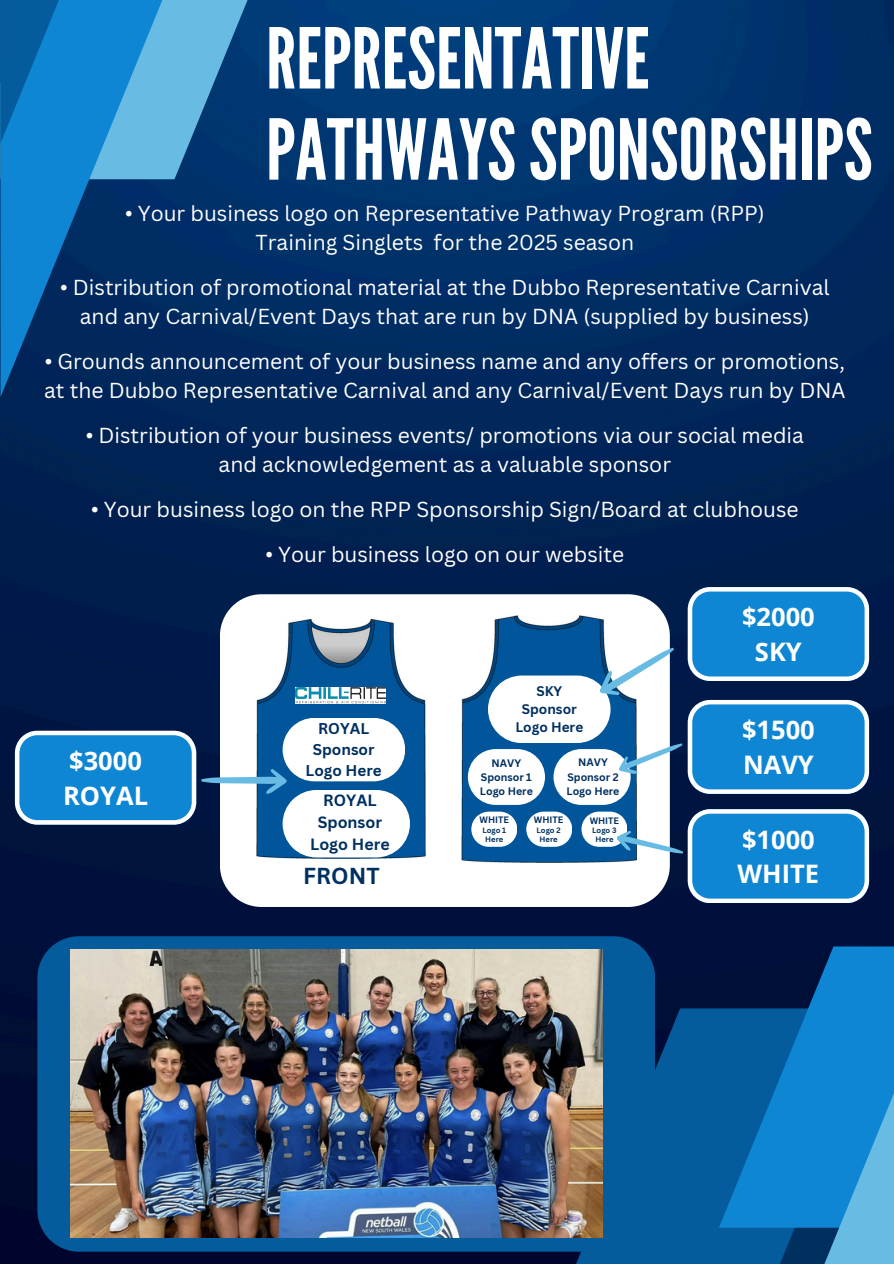
<style>
.page{position:relative;width:894px;height:1264px;background:#fff}
.page>*{position:absolute;margin:0;border:0;box-sizing:border-box;transform-origin:0 0}
.t1{font:83.55px/91.2px "League Gothic";color:#fff}
.t2{font:700 25.5px/34.8px "Open Sans";color:#fff}
.t3{font:700 22.5px "Canva Sans";color:#003060}
.t4{font:21px/29px "Canva Sans";color:#fff;text-align:center}
.t5{font:700 15.9px/21.9px "Canva Sans";color:#003060;text-align:center}
.t6{font:700 15.15px/20.9px "Canva Sans";color:#003060;text-align:center}
.t7{font:700 13.5px/18px "Canva Sans";color:#003060;text-align:center}
.t8{font:700 10.5px/14.1px "Canva Sans";color:#003060}
.t9{font:700 9px "Canva Sans";color:#003060}
.t10{font:700 7.5px "Canva Sans";color:#003060}
</style>
<div class="page">
<img style="left:0;top:0;width:893px;height:1263px">
<svg style="left:177px;top:0;width:117px;height:179px;fill:#003773"></svg>
<svg style="left:1px;top:0;width:176px;height:397px"></svg>
<svg style="left:1px;top:0;width:147px;height:143px"></svg>
<div style="left:565px;top:1008px;width:225px;height:255px;background:#055c9d"></div>
<svg style="left:718px;top:946px;width:175px;height:281px;fill:#0e86d4"></svg>
<svg style="left:790px;top:1065px;width:103px;height:198px"></svg>
<div style="left:37px;top:936px;width:617px;height:315px;background:#055c9d"></div>
<svg style="left:220px;top:594px;width:449px;height:313px"></svg>
<img style="left:461px;top:615px;width:175px;height:247px">
<img style="left:257px;top:619px;width:168px;height:239px">
<div style="left:488px;top:675px;width:122px;height:68px;background:#fff;border-radius:34px"></div>
<div style="left:467px;top:749px;width:77px;height:56px;background:#fff;border-radius:28px"></div>
<div style="left:553px;top:749px;width:77px;height:56px;background:#fff;border-radius:28px"></div>
<svg style="left:471px;top:811px;width:46px;height:35px"></svg>
<svg style="left:526px;top:811px;width:46px;height:35px"></svg>
<svg style="left:593px;top:587px;width:275px;height:207px"></svg>
<svg style="left:581px;top:809px;width:287px;height:94px"></svg>
<svg style="left:15px;top:718px;width:395px;height:139px"></svg>
<img style="left:70px;top:949px;width:532px;height:288px">
<img style="left:295px;top:687px;width:90px;height:16px">
<p class="t1" style="left:266px;top:15px;width:608px">REPRESENTATIVE<br>PATHWAYSSPONSORSHIPS</p>
<h1 class="t4" style="left:125px;top:199px;width:641px">• Your business logo on Representative Pathway Program (RPP)<br>Training Singlets for the 2025 season</h1>
<h4 class="t4" style="left:60px;top:273px;width:770px">• Distribution of promotional material at the Dubbo Representative Carnival and any Carnival/Event Days that are run by DNA (supplied by business)</h4>
<h4 class="t4" style="left:44px;top:347px;width:802px;text-align:left">• Grounds announcement of your business name and any offers or promotions, at the Dubbo Representative Carnival and any Carnival/Event Days run by DNA</h4>
<h4 class="t4" style="left:86px;top:421px;width:719px">• Distribution of your business events/ promotions via our social media and acknowledgement as a valuable sponsor</h4>
<h4 class="t4" style="left:91px;top:495px;width:709px">• Your business logo on the RPP Sponsorship Sign/Board at clubhouse</h4>
<h4 class="t4" style="left:265px;top:540px;width:360px">• Your business logo on our website</h4>
<h2 class="t2" style="left:63px;top:742px;width:86px">$3000<br>ROYAL</h2>
<p class="t6" style="left:305px;top:718px;width:78px">ROYAL<br>Sponsor<br>Logo Here</p>
<p class="t5" style="left:310px;top:788px;width:81px">ROYAL<br>Sponsor<br>Logo Here</p>
<h6 class="t3" style="left:303px;top:860px;width:78px">FRONT</h6>
<p class="t7" style="left:515px;top:681px;width:69px">SKY<br>Sponsor<br>Logo Here</p>
<p class="t8" style="left:491px;top:756px;width:31px">NAVY</p>
<p class="t8" style="left:480px;top:770px;width:54px">Sponsor 1<br>Logo Here</p>
<p class="t9" style="left:479px;top:813px;width:31px">WHITE</p>
<p class="t10" style="left:482px;top:824px;width:25px">Logo 1</p>
<p class="t10" style="left:485px;top:833px;width:20px">Here</p>
<p class="t8" style="left:578px;top:755px;width:31px">NAVY</p>
<p class="t8" style="left:566px;top:769px;width:54px">Sponsor 2<br>Logo Here</p>
<p class="t9" style="left:533px;top:813px;width:31px">WHITE</p>
<p class="t10" style="left:536px;top:824px;width:26px">Logo 2</p>
<p class="t10" style="left:539px;top:833px;width:20px">Here</p>
<h5 class="t9" style="left:589px;top:814px;width:31px">WHITE</h5>
<h3 class="t10" style="left:592px;top:825px;width:26px">Logo 3</h3>
<p class="t10" style="left:595px;top:834px;width:20px">Here</p>
<p class="t2" style="left:741px;top:599px;width:74px;text-align:center">$2000<br>SKY</p>
<p class="t2" style="left:741px;top:712px;width:74px">$1500<br>NAVY</p>
<h5 class="t2" style="left:737px;top:821px;width:83px">$1000<br>WHITE</h5>
</div>
